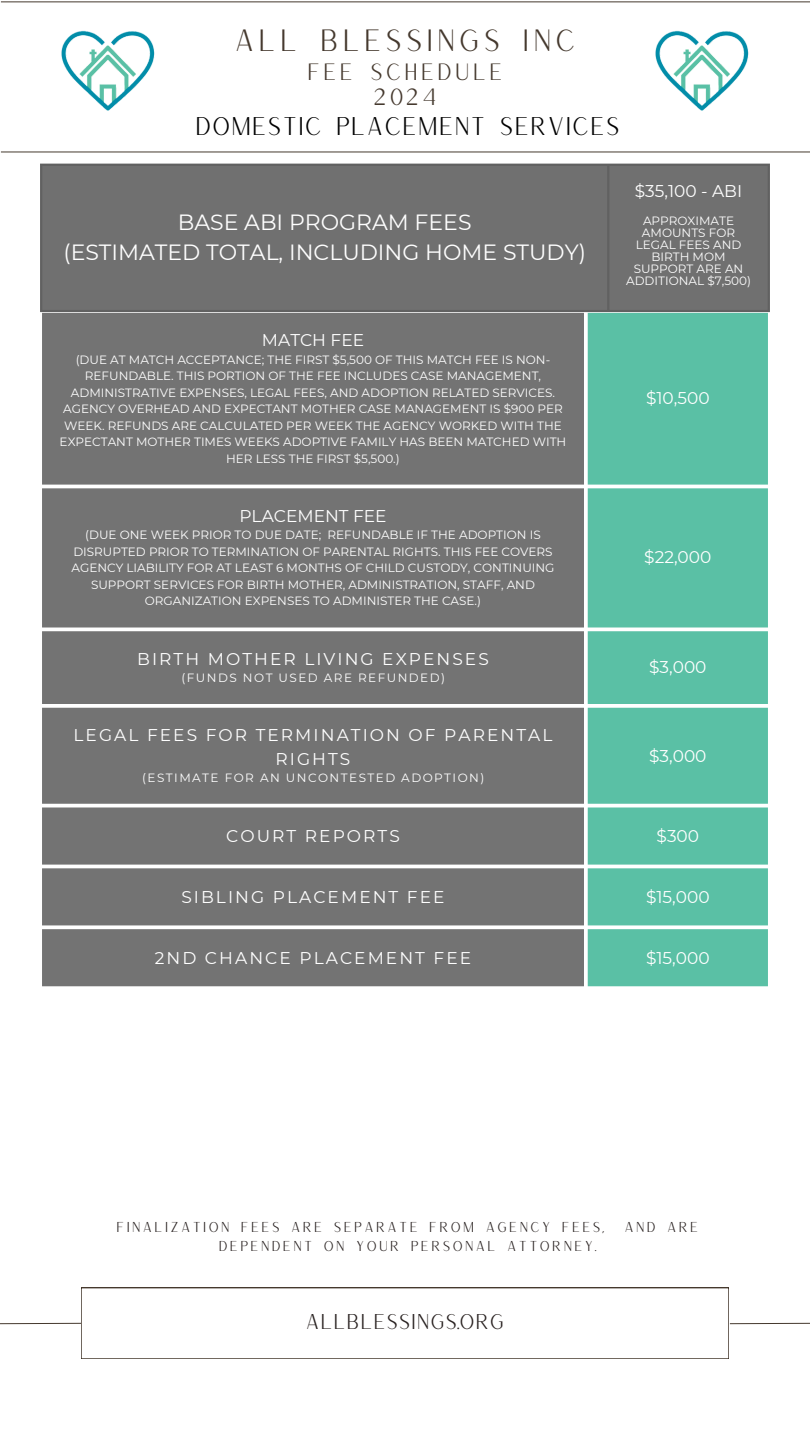
<style>
.page{position:relative;width:810px;height:1440px;background:#fff}
.page>*{position:absolute;margin:0;border:0;box-sizing:border-box;transform-origin:0 0}
.t1{font:30px "Versailles";letter-spacing:.09em;color:#45392e}
.t2{font:25px "Versailles";color:#000}
.t3{font:23px "Versailles";letter-spacing:.09em;color:#45392e}
.t4{font:22px/30.8px "Montserrat";color:#fff;text-align:center}
.t5{font:20.9px "Versailles";color:#282120}
.t6{font:17px/23.2px "Montserrat";letter-spacing:.12em;color:#fff;text-align:center}
.t7{font:17px "Montserrat";color:#fff}
.t8{font:14px "Versailles";letter-spacing:.12em;color:#282120}
.t9{font:12px/16.5px "Montserrat";color:#fff;text-align:center}
.t10{font:12px "Montserrat";letter-spacing:.12em;color:#fff}
</style>
<div class="page">
<div style="left:42px;top:166px;width:726px;height:144px;background:#707070"></div>
<hr style="left:40px;top:166px;width:2px;height:144px;background:#000">
<hr style="left:607px;top:166px;width:2px;height:144px;background:#000">
<hr style="left:768px;top:166px;width:2px;height:144px;background:#000">
<hr style="left:40px;top:164px;width:730px;height:2px;background:#000">
<hr style="left:40px;top:310px;width:730px;height:2px;background:#000">
<hr style="left:1px;top:2px;width:809px;height:1px;background:#45392e">
<hr style="left:1px;top:152px;width:809px;height:1px;background:#45392e">
<div style="left:42px;top:313px;width:542px;height:673px;background:#737373"></div>
<div style="left:588px;top:313px;width:180px;height:673px;background:#5ac0a5"></div>
<svg style="left:0;top:1288px;width:810px;height:71px"></svg>
<img style="left:655px;top:30px;width:94px;height:81px">
<img style="left:61px;top:30px;width:94px;height:81px">
<p class="t1" style="left:234px;top:21px;width:344px">ALL BLESSINGS INC</p>
<p class="t3" style="left:307px;top:57px;width:198px">FEE SCHEDULE</p>
<p class="t3" style="left:372px;top:82px;width:67px">2024</p>
<p class="t2" style="left:195px;top:110px;width:427px">DOMESTIC PLACEMENT SERVICES</p>
<h3 class="t4" style="left:63px;top:206px;width:524px">BASE ABI PROGRAM FEES<br>(ESTIMATED TOTAL, INCLUDING HOME STUDY)</h3>
<p class="t7" style="left:262px;top:330px;width:104px">MATCH FEE</p>
<p class="t9" style="left:60px;top:351px;width:508px">(DUE AT MATCH ACCEPTANCE; THE FIRST $5,500 OF THIS MATCH FEE IS NON-REFUNDABLE. THIS PORTION OF THE FEE INCLUDES CASE MANAGEMENT, ADMINISTRATIVE EXPENSES, LEGAL FEES, AND ADOPTION RELATED SERVICES.<br>AGENCY OVERHEAD AND EXPECTANT MOTHER CASE MANAGEMENT IS $900 PER WEEK. REFUNDS ARE CALCULATED PER WEEK THE AGENCY WORKED WITH THE EXPECTANT MOTHER TIMES WEEKS ADOPTIVE FAMILY HAS BEEN MATCHED WITH HER LESS THE FIRST $5,500.)</p>
<p class="t7" style="left:239px;top:505px;width:149px">PLACEMENT FEE</p>
<p class="t9" style="left:71px;top:527px;width:485px">(DUE ONE WEEK PRIOR TO DUE DATE; REFUNDABLE IF THE ADOPTION IS DISRUPTED PRIOR TO TERMINATION OF PARENTAL RIGHTS. THIS FEE COVERS AGENCY LIABILITY FOR AT LEAST 6 MONTHS OF CHILD CUSTODY, CONTINUING SUPPORT SERVICES FOR BIRTH MOTHER, ADMINISTRATION, STAFF, AND ORGANIZATION EXPENSES TO ADMINISTER THE CASE.)</p>
<p class="t6" style="left:137px;top:647px;width:353px">BIRTH MOTHER LIVING EXPENSES</p>
<p class="t10" style="left:182px;top:670px;width:265px">(FUNDS NOT USED ARE REFUNDED)</p>
<p class="t6" style="left:74px;top:724px;width:480px">LEGAL FEES FOR TERMINATION OF PARENTAL<br>RIGHTS</p>
<p class="t10" style="left:142px;top:770px;width:344px">(ESTIMATE FOR AN UNCONTESTED ADOPTION)</p>
<h3 class="t6" style="left:635px;top:179px;width:109px">$35,100 - ABI</h3>
<p class="t9" style="left:626px;top:214px;width:126px;line-height:12px">APPROXIMATE<br>AMOUNTS FOR<br>LEGAL FEES AND<br>BIRTH MOM<br>SUPPORT ARE AN<br>ADDITIONAL $7,500)</p>
<p class="t6" style="left:646px;top:387px;width:65px">$10,500</p>
<p class="t6" style="left:644px;top:546px;width:69px">$22,000</p>
<p class="t6" style="left:649px;top:656px;width:59px">$3,000</p>
<p class="t6" style="left:649px;top:744px;width:59px">$3,000</p>
<p class="t6" style="left:226px;top:824px;width:175px">COURT REPORTS</p>
<p class="t6" style="left:657px;top:824px;width:44px">$300</p>
<p class="t6" style="left:181px;top:885px;width:265px">SIBLING PLACEMENT FEE</p>
<p class="t6" style="left:646px;top:885px;width:65px">$15,000</p>
<p class="t6" style="left:155px;top:946px;width:318px">2ND CHANCE PLACEMENT FEE</p>
<p class="t6" style="left:646px;top:946px;width:65px">$15,000</p>
<p class="t8" style="left:116px;top:1218px;width:489px">FINALIZATION FEES ARE SEPARATE FROM AGENCY FEES,</p>
<p class="t8" style="left:624px;top:1218px;width:76px">AND ARE</p>
<p class="t8" style="left:218px;top:1237px;width:379px">DEPENDENT ON YOUR PERSONAL ATTORNEY.</p>
<p class="t5" style="left:305px;top:1308px;width:201px">ALLBLESSINGS.ORG</p>
</div>
